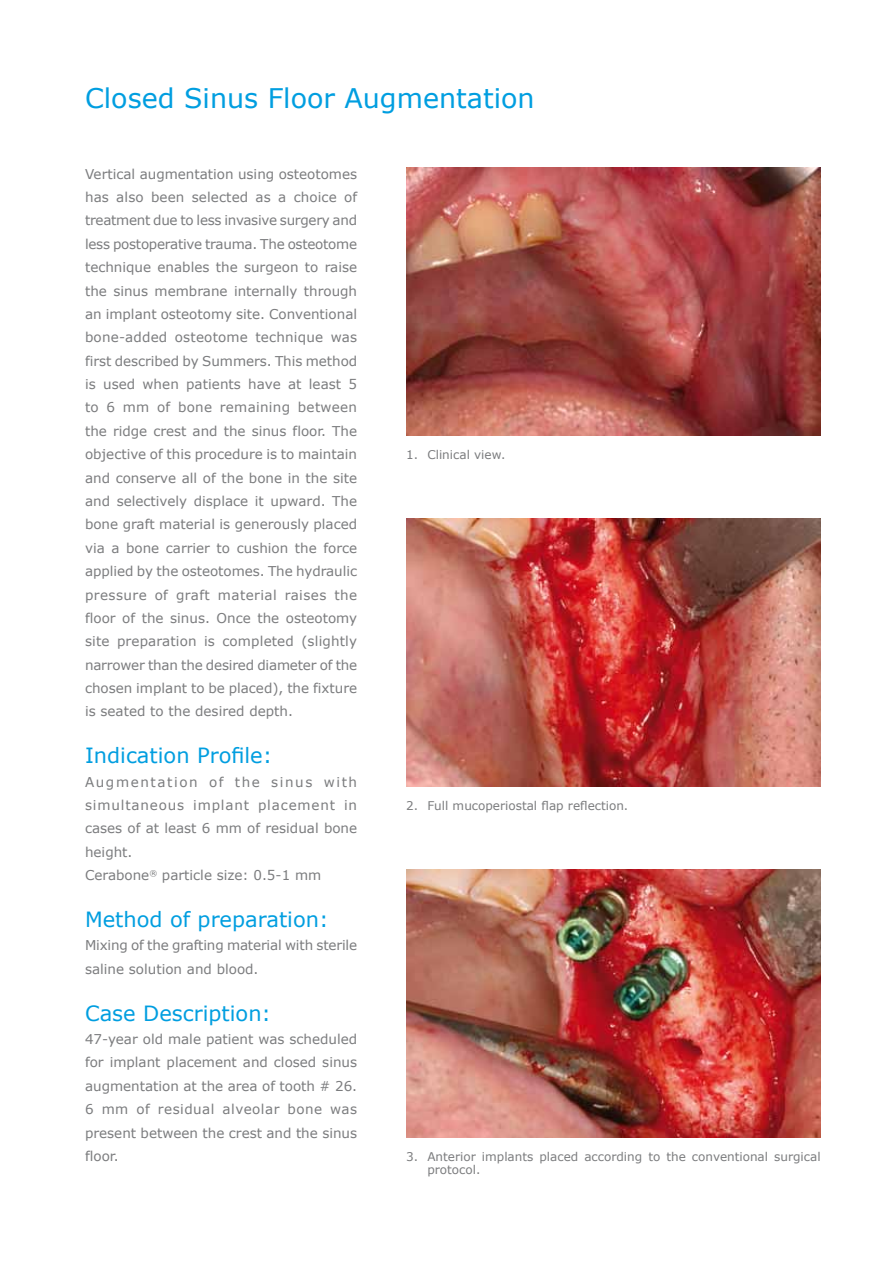
<style>
.page{position:relative;width:893px;height:1263px;background:#fff}
.page>*{position:absolute;margin:0;border:0;box-sizing:border-box;transform-origin:0 0}
.t1{font:27px "Verdana";color:#009ee0}
.t2{font:21px "Verdana";color:#009ee0}
.t3{font:13.5px/23.4px "Verdana";color:#7b7c7e;text-align:justify}
.t4{font:13.5px/23.4px "Verdana";letter-spacing:.065em;color:#7b7c7e}
.t5{font:12px/13.5px "Verdana";color:#7b7c7e}
</style>
<div class="page">
<img style="left:406px;top:519px;width:415px;height:268px">
<img style="left:406px;top:168px;width:415px;height:268px">
<img style="left:406px;top:870px;width:415px;height:267px">
<h1 class="t1" style="left:85px;top:81px;width:451px">Closed Sinus Floor Augmentation</h1>
<p class="t3" style="left:85px;top:162px;width:274px">Vertical augmentation using osteotomes has also been selected as a choice of treatment due to less invasive surgery and less postoperative trauma. The osteotome technique enables the surgeon to raise the sinus membrane internally through an implant osteotomy site. Conventional bone-added osteotome technique was first described by Summers. This method is used when patients have at least 5 to 6 mm of bone remaining between the ridge crest and the sinus floor. The objective of this procedure is to maintain and conserve all of the bone in the site and selectively displace it upward. The bone graft material is generously placed via a bone carrier to cushion the force applied by the osteotomes. The hydraulic pressure of graft material raises the floor of the sinus. Once the osteotomy site preparation is completed (slightly narrower than the desired diameter of the chosen implant to be placed), the fixture is seated to the desired depth.</p>
<h2 class="t2" style="left:85px;top:742px;width:189px">Indication Profile:</h2>
<p class="t4" style="left:85px;top:770px;width:274px">Augmentation of the sinus with simultaneous implant placement in cases of at least 6 mm of residual bone height.<br>Cerabone<sup>®</sup> particle size: 0.5-1 mm</p>
<h2 class="t2" style="left:85px;top:906px;width:245px">Method of preparation:</h2>
<p class="t3" style="left:85px;top:934px;width:274px">Mixing of the grafting material with sterile saline solution and blood.</p>
<h2 class="t2" style="left:85px;top:999px;width:188px">Case Description:</h2>
<p class="t3" style="left:85px;top:1027px;width:274px">47-year old male patient was scheduled for implant placement and closed sinus augmentation at the area of tooth # 26.<br>6 mm of residual alveolar bone was present between the crest and the sinus floor.</p>
<p class="t5" style="left:406px;top:448px;width:101px">1. Clinical view.</p>
<p class="t5" style="left:406px;top:799px;width:224px">2. Full mucoperiostal flap reflection.</p>
<p class="t5" style="left:427px;top:1150px;width:395px;text-indent:-21px">3. Anterior implants placed according to the conventional surgical protocol.</p>
</div>
